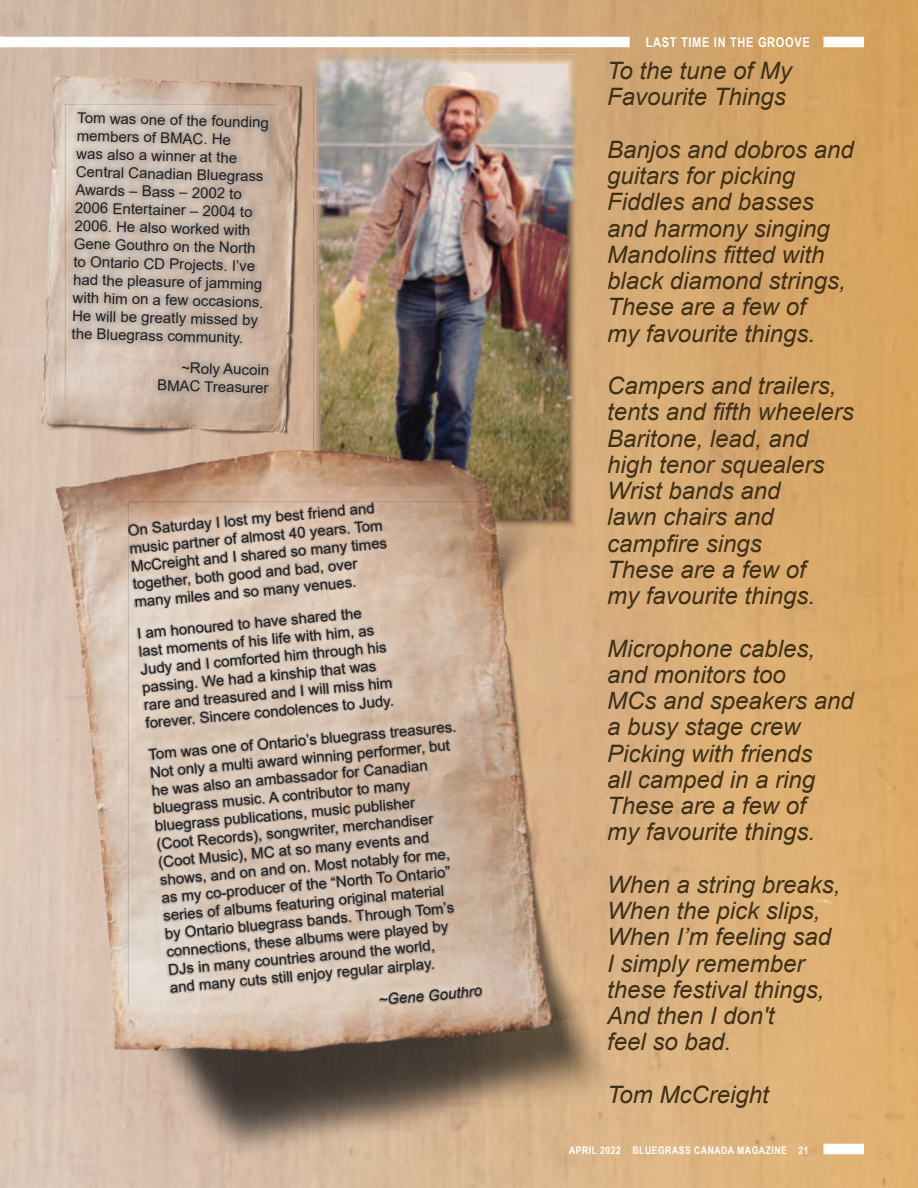
<style>
.page{position:relative;width:918px;height:1188px;background:#fff}
.page>*{position:absolute;margin:0;border:0;box-sizing:border-box;transform-origin:0 0}
.t1{font:italic 24px/26.2px "Arial";color:#3e2f17}
.t2{font:15px/18px "Arial";color:#231f20}
.t3{font:italic 15px "Arial";color:#231f20}
.t4{font:700 13.5px "Arial Narrow";letter-spacing:.05em;color:#fff}
.t5{font:700 10.5px "Arial Narrow";letter-spacing:.05em;color:#fff}
</style>
<div class="page">
<img style="left:0;top:0;width:918px;height:1188px">
<img style="left:377px;top:54px;width:201px;height:359px">
<img style="left:46px;top:413px;width:652px;height:767px">
<img style="left:118px;top:487px;width:374px;height:526px">
<img style="left:0;top:29px;width:377px;height:454px">
<img style="left:61px;top:102px;width:217px;height:300px">
<div style="left:0;top:37px;width:630px;height:10px;background:#fff"></div>
<div style="left:824px;top:37px;width:40px;height:10px;background:#fff"></div>
<div style="left:824px;top:1144px;width:40px;height:10px;background:#fff"></div>
<p class="t2" style="left:78px;top:109px;width:194px;rotate:2deg">Tom was one of the founding members of BMAC. He<br>was also a winner at the<br>Central Canadian Bluegrass<br>Awards – Bass – 2002 to<br>2006 Entertainer – 2004 to<br>2006. He also worked with<br>Gene Gouthro on the North to Ontario CD Projects. I’ve had the pleasure of jamming with him on a few occasions.<br>He will be greatly missed by the Bluegrass community.</p>
<p class="t2" style="left:158px;top:359px;width:113px;text-align:right;rotate:2deg">~Roly Aucoin<br>BMAC Treasurer</p>
<p class="t2" style="left:127px;top:522px;width:258px;rotate:-5deg">On Saturday I lost my best friend and music partner of almost 40 years. Tom McCreight and I shared so many times together, both good and bad, over many miles and so many venues.</p>
<p class="t2" style="left:137px;top:625px;width:251px;rotate:-5deg">I am honoured to have shared the last moments of his life with him, as Judy and I comforted him through his passing. We had a kinship that was rare and treasured and I will miss him forever. Sincere condolences to Judy.</p>
<p class="t2" style="left:148px;top:746px;width:311px;rotate:-5deg">Tom was one of Ontario’s bluegrass treasures.<br>Not only a multi award winning performer, but he was also an ambassador for Canadian bluegrass music. A contributor to many bluegrass publications, music publisher<br>(Coot Records), songwriter, merchandiser (Coot Music), MC at so many events and shows, and on and on. Most notably for me, as my co-producer of the “North To Ontario” series of albums featuring original material<br>by Ontario bluegrass bands. Through Tom’s connections, these albums were played by DJs in many countries around the world,<br>and many cuts still enjoy regular airplay.</p>
<p class="t3" style="left:378px;top:994px;width:105px;rotate:-5deg">~Gene Gouthro</p>
<p class="t4" style="left:646px;top:37px;width:166px">LAST TIME IN THE GROOVE</p>
<h1 class="t1" style="left:607px;top:60px;width:186px">To the tune of My<br>Favourite Things</h1>
<h1 class="t1" style="left:607px;top:138px;width:248px">Banjos and dobros and guitars for picking<br>Fiddles and basses and harmony singing<br>Mandolins fitted with black diamond strings,<br>These are a few of<br>my favourite things.</h1>
<h1 class="t1" style="left:607px;top:375px;width:248px">Campers and trailers, tents and fifth wheelers<br>Baritone, lead, and high tenor squealers<br>Wrist bands and<br>lawn chairs and campfire sings<br>These are a few of<br>my favourite things.</h1>
<h1 class="t1" style="left:607px;top:637px;width:248px">Microphone cables, and monitors too<br>MCs and speakers and a busy stage crew<br>Picking with friends<br>all camped in a ring<br>These are a few of<br>my favourite things.</h1>
<h1 class="t1" style="left:607px;top:873px;width:235px">When a string breaks,<br>When the pick slips,<br>When I’m feeling sad<br>I simply remember these festival things,<br>And then I don't<br>feel so bad.</h1>
<h1 class="t1" style="left:607px;top:1083px;width:163px">Tom McCreight</h1>
<p class="t5" style="left:569px;top:1147px;width:241px">APRIL 2022 BLUEGRASS CANADA MAGAZINE 21</p>
</div>
